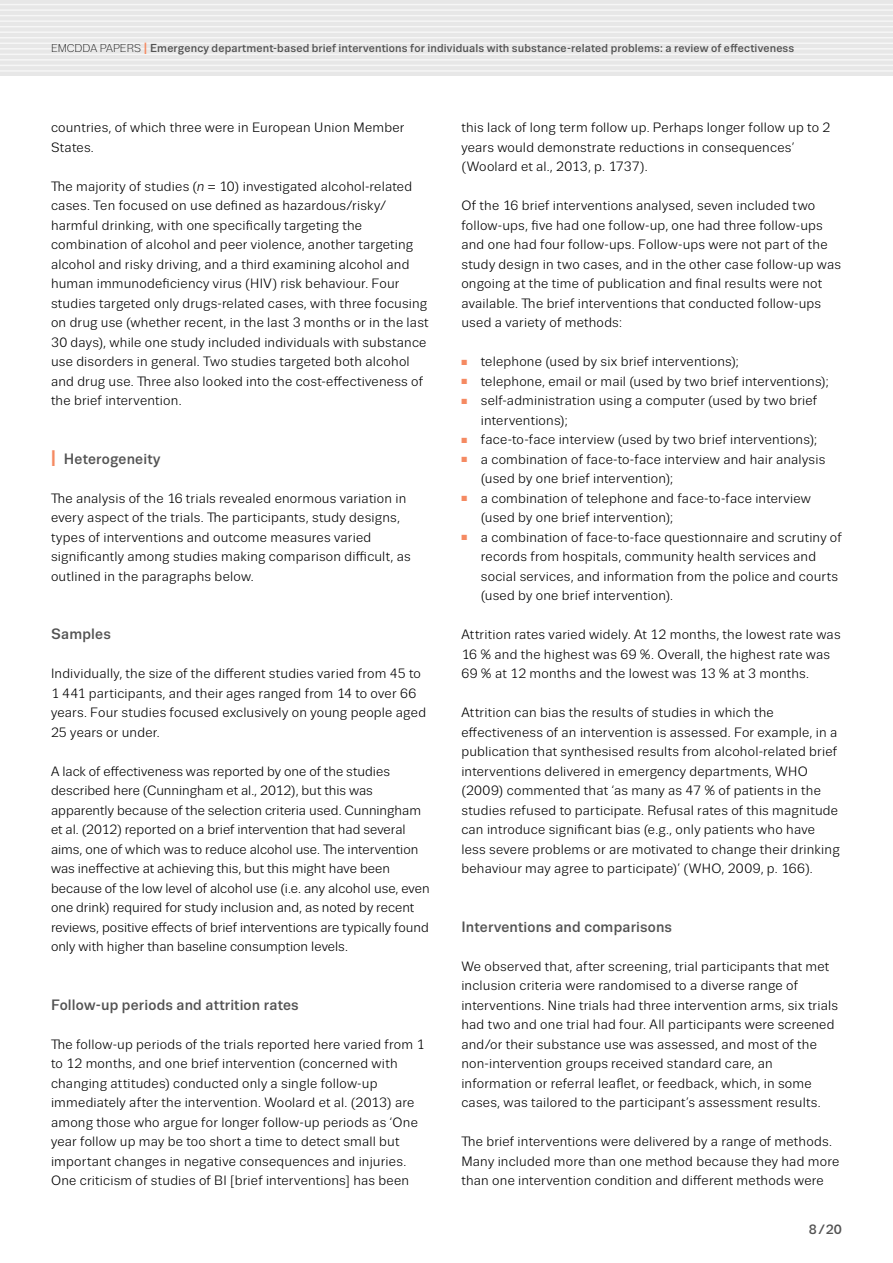
<style>
.page{position:relative;width:893px;height:1263px;background:#fff}
.page>*{position:absolute;margin:0;border:0;box-sizing:border-box;transform-origin:0 0}
.III_Headline{font:500 15px "Trivia Sans";letter-spacing:.01em;color:#535353}
.II_Headline{font:500 15px "Trivia Sans";letter-spacing:.01em;color:#535353}
.TEXT_Regular_9_13{font:13.5px/19.5px "Trivia Sans";letter-spacing:.015em;color:#000}
.t1{font:500 13.5px "Trivia Sans";color:#535353}
.t2{font:500 11.55px "Trivia Sans";letter-spacing:.01em;color:#535353}
.s1{font-weight:300;font-size:11.25px;color:#000}
.s2{font-size:16.2px;color:#f58a62}
.s3{font-style:italic}
.s4{font-weight:700;font-size:22.5px;color:#f58a62}
.s5{color:#f58a62}
</style>
<div class="page">
<div style="left:0;top:0;width:893px;height:76px;background:#e7e7e7"></div>
<hr style="left:0;top:4px;width:893px;height:1px;background:#f6f6f6">
<hr style="left:0;top:9px;width:893px;height:2px;background:#f6f6f6">
<hr style="left:0;top:15px;width:893px;height:1px;background:#f6f6f6">
<hr style="left:0;top:20px;width:893px;height:2px;background:#f6f6f6">
<hr style="left:0;top:26px;width:893px;height:1px;background:#f6f6f6">
<hr style="left:0;top:31px;width:893px;height:2px;background:#f6f6f6">
<hr style="left:0;top:37px;width:893px;height:1px;background:#f6f6f6">
<hr style="left:0;top:43px;width:893px;height:1px;background:#f6f6f6">
<hr style="left:0;top:48px;width:893px;height:2px;background:#f6f6f6">
<hr style="left:0;top:54px;width:893px;height:1px;background:#f6f6f6">
<hr style="left:0;top:59px;width:893px;height:2px;background:#f6f6f6">
<hr style="left:0;top:65px;width:893px;height:1px;background:#f6f6f6">
<hr style="left:0;top:70px;width:893px;height:2px;background:#f6f6f6">
<p class="t2" style="left:51px;top:42px;width:745px"><span class="s1">EMCDDA PAPERS</span> <span class="s2">I</span> Emergency department-based brief interventions for individuals with substance-related problems: a review of effectiveness</p>
<p class="TEXT_Regular_9_13" style="left:51px;top:118px;width:355px">countries, of which three were in European Union Member<br>States.</p>
<p class="TEXT_Regular_9_13" style="left:51px;top:176px;width:379px">The majority of studies (<span class="s3">n</span> = 10) investigated alcohol-related cases. Ten focused on use defined as hazardous/risky/ harmful drinking, with one specifically targeting the combination of alcohol and peer violence, another targeting alcohol and risky driving, and a third examining alcohol and human immunodeficiency virus (HIV) risk behaviour. Four studies targeted only drugs-related cases, with three focusing on drug use (whether recent, in the last 3 months or in the last 30 days), while one study included individuals with substance use disorders in general. Two studies targeted both alcohol and drug use. Three also looked into the cost-effectiveness of the brief intervention.</p>
<p class="II_Headline" style="left:51px;top:450px;width:111px"><span class="s4">I</span> Heterogeneity</p>
<p class="TEXT_Regular_9_13" style="left:51px;top:488px;width:361px">The analysis of the 16 trials revealed enormous variation in every aspect of the trials. The participants, study designs, types of interventions and outcome measures varied significantly among studies making comparison difficult, as outlined in the paragraphs below.</p>
<p class="III_Headline" style="left:51px;top:626px;width:61px">Samples</p>
<p class="TEXT_Regular_9_13" style="left:51px;top:664px;width:377px">Individually, the size of the different studies varied from 45 to 1 441 participants, and their ages ranged from 14 to over 66 years. Four studies focused exclusively on young people aged 25 years or under.</p>
<p class="TEXT_Regular_9_13" style="left:51px;top:761px;width:380px">A lack of effectiveness was reported by one of the studies described here (Cunningham et al., 2012), but this was apparently because of the selection criteria used. Cunningham et al. (2012) reported on a brief intervention that had several aims, one of which was to reduce alcohol use. The intervention was ineffective at achieving this, but this might have been because of the low level of alcohol use (i.e. any alcohol use, even one drink) required for study inclusion and, as noted by recent reviews, positive effects of brief interventions are typically found only with higher than baseline consumption levels.</p>
<p class="III_Headline" style="left:51px;top:996px;width:249px">Follow-up periods and attrition rates</p>
<p class="TEXT_Regular_9_13" style="left:51px;top:1034px;width:375px">The follow-up periods of the trials reported here varied from 1 to 12 months, and one brief intervention (concerned with changing attitudes) conducted only a single follow-up immediately after the intervention. Woolard et al. (2013) are among those who argue for longer follow-up periods as ‘One year follow up may be too short a time to detect small but important changes in negative consequences and injuries.<br>One criticism of studies of BI [brief interventions] has been</p>
<p class="TEXT_Regular_9_13" style="left:461px;top:118px;width:370px">this lack of long term follow up. Perhaps longer follow up to 2 years would demonstrate reductions in consequences’ (Woolard et al., 2013, p. 1737).</p>
<p class="TEXT_Regular_9_13" style="left:461px;top:196px;width:381px">Of the 16 brief interventions analysed, seven included two follow-ups, five had one follow-up, one had three follow-ups and one had four follow-ups. Follow-ups were not part of the study design in two cases, and in the other case follow-up was ongoing at the time of publication and final results were not available. The brief interventions that conducted follow-ups used a variety of methods:</p>
<p class="TEXT_Regular_9_13" style="left:461px;top:352px;width:279px"><span class="s5">■</span> telephone (used by six brief interventions);</p>
<p class="TEXT_Regular_9_13" style="left:461px;top:371px;width:369px"><span class="s5">■</span> telephone, email or mail (used by two brief interventions);</p>
<p class="TEXT_Regular_9_13" style="left:481px;top:391px;width:338px;text-indent:-19px"><span class="s5">■</span> self-administration using a computer (used by two brief interventions);</p>
<p class="TEXT_Regular_9_13" style="left:461px;top:430px;width:357px"><span class="s5">■</span> face-to-face interview (used by two brief interventions);</p>
<p class="TEXT_Regular_9_13" style="left:481px;top:449px;width:346px;text-indent:-19px"><span class="s5">■</span> a combination of face-to-face interview and hair analysis (used by one brief intervention);</p>
<p class="TEXT_Regular_9_13" style="left:481px;top:488px;width:332px;text-indent:-19px"><span class="s5">■</span> a combination of telephone and face-to-face interview (used by one brief intervention);</p>
<p class="TEXT_Regular_9_13" style="left:481px;top:527px;width:362px;text-indent:-19px"><span class="s5">■</span> a combination of face-to-face questionnaire and scrutiny of records from hospitals, community health services and social services, and information from the police and courts (used by one brief intervention).</p>
<p class="TEXT_Regular_9_13" style="left:461px;top:625px;width:381px">Attrition rates varied widely. At 12 months, the lowest rate was<br>16 % and the highest was 69 %. Overall, the highest rate was<br>69 % at 12 months and the lowest was 13 % at 3 months.</p>
<p class="TEXT_Regular_9_13" style="left:461px;top:703px;width:380px">Attrition can bias the results of studies in which the effectiveness of an intervention is assessed. For example, in a publication that synthesised results from alcohol-related brief interventions delivered in emergency departments, WHO (2009) commented that ‘as many as 47 % of patients in the studies refused to participate. Refusal rates of this magnitude can introduce significant bias (e.g., only patients who have less severe problems or are motivated to change their drinking behaviour may agree to participate)’ (WHO, 2009, p. 166).</p>
<p class="III_Headline" style="left:461px;top:918px;width:212px">Interventions and comparisons</p>
<p class="TEXT_Regular_9_13" style="left:461px;top:956px;width:378px">We observed that, after screening, trial participants that met inclusion criteria were randomised to a diverse range of interventions. Nine trials had three intervention arms, six trials had two and one trial had four. All participants were screened and/or their substance use was assessed, and most of the non-intervention groups received standard care, an information or referral leaflet, or feedback, which, in some cases, was tailored to the participant’s assessment results.</p>
<p class="TEXT_Regular_9_13" style="left:461px;top:1132px;width:379px">The brief interventions were delivered by a range of methods.<br>Many included more than one method because they had more than one intervention condition and different methods were</p>
<p class="t1" style="left:809px;top:1222px;width:35px">8/20</p>
</div>
